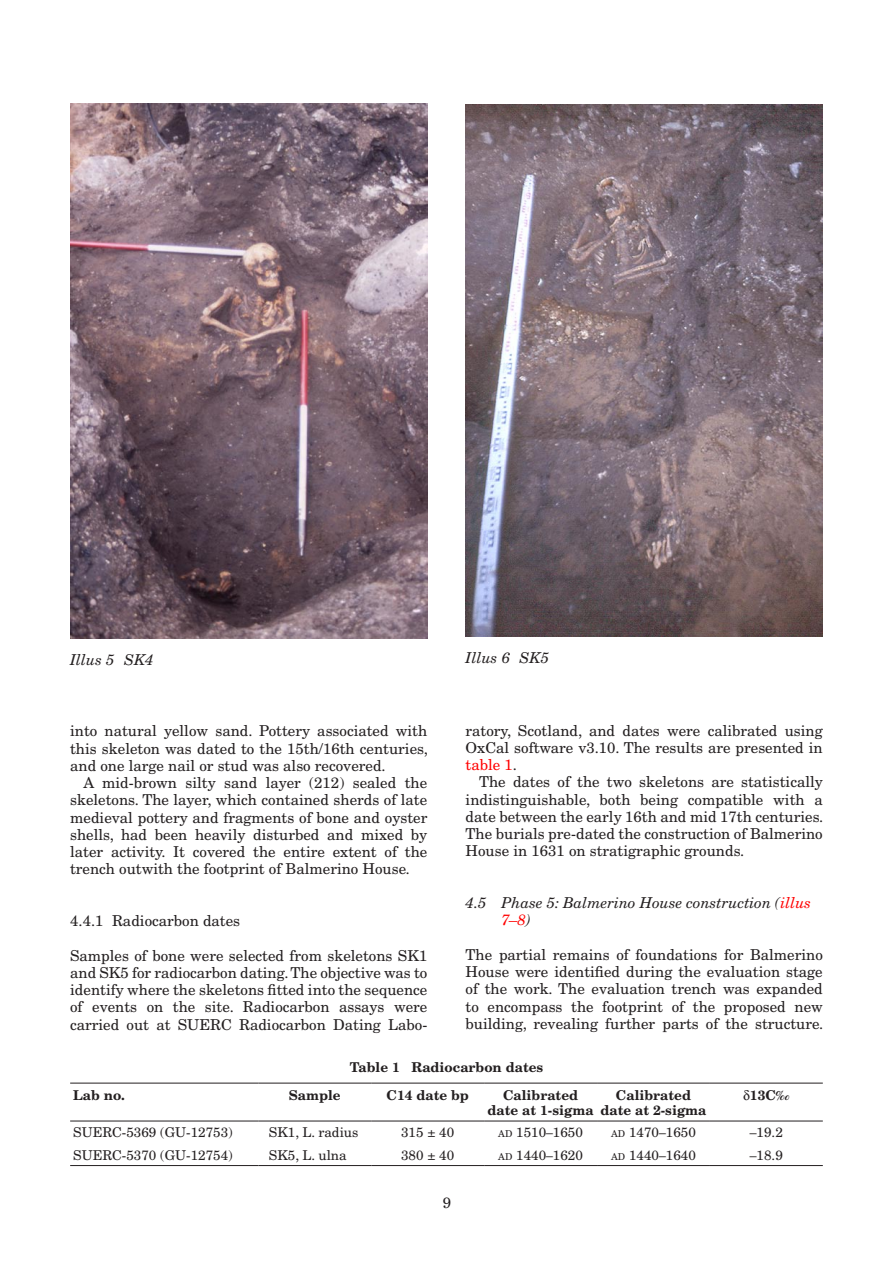
<style>
.page{position:relative;width:893px;height:1263px;background:#fff}
.page>*{position:absolute;margin:0;border:0;box-sizing:border-box;transform-origin:0 0}
.t1{font:15px/17.2px "New Century Schlbk";color:#231f20;text-align:justify}
.t2{font:italic 15px/17.2px "New Century Schlbk";color:#231f20}
.t3{font:13.5px "New Century Schlbk";color:#231f20}
.t4{font:700 13.5px/15px "New Century Schlbk";color:#231f20;text-align:center}
.s1{font-style:italic}
.s2{color:#f00}
.s3{font-size:9.45px}
</style>
<div class="page">
<img style="left:70px;top:103px;width:357px;height:535px">
<img style="left:466px;top:105px;width:357px;height:532px">
<hr style="left:70px;top:1121px;width:188px;height:1px;background:#231f20">
<hr style="left:258px;top:1121px;width:113px;height:1px;background:#231f20">
<hr style="left:371px;top:1121px;width:113px;height:1px;background:#231f20">
<hr style="left:484px;top:1121px;width:113px;height:1px;background:#231f20">
<hr style="left:597px;top:1121px;width:113px;height:1px;background:#231f20">
<hr style="left:710px;top:1121px;width:113px;height:1px;background:#231f20">
<hr style="left:70px;top:1165px;width:188px;height:1px;background:#231f20">
<hr style="left:258px;top:1165px;width:113px;height:1px;background:#231f20">
<hr style="left:371px;top:1165px;width:113px;height:1px;background:#231f20">
<hr style="left:484px;top:1165px;width:113px;height:1px;background:#231f20">
<hr style="left:597px;top:1165px;width:113px;height:1px;background:#231f20">
<hr style="left:710px;top:1165px;width:113px;height:1px;background:#231f20">
<hr style="left:70px;top:1083px;width:188px;height:1px;background:#231f20">
<hr style="left:258px;top:1083px;width:113px;height:1px;background:#231f20">
<hr style="left:371px;top:1083px;width:113px;height:1px;background:#231f20">
<hr style="left:484px;top:1083px;width:113px;height:1px;background:#231f20">
<hr style="left:597px;top:1083px;width:113px;height:1px;background:#231f20">
<hr style="left:710px;top:1083px;width:113px;height:1px;background:#231f20">
<p class="t2" style="left:70px;top:650px;width:85px">Illus 5 SK4</p>
<p class="t2" style="left:466px;top:649px;width:85px">Illus 6 SK5</p>
<p class="t1" style="left:70px;top:722px;width:359px">into natural yellow sand. Pottery associated with this skeleton was dated to the 15th/16th centuries, and one large nail or stud was also recovered.</p>
<p class="t1" style="left:70px;top:774px;width:359px;text-indent:14px">A mid-brown silty sand layer (212) sealed the skeletons. The layer, which contained sherds of late medieval pottery and fragments of bone and oyster shells, had been heavily disturbed and mixed by later activity. It covered the entire extent of the trench outwith the footprint of Balmerino House<span class="s1">.</span></p>
<p class="t1" style="left:70px;top:912px;width:172px">4.4.1 Radiocarbon dates</p>
<p class="t1" style="left:70px;top:946px;width:359px">Samples of bone were selected from skeletons SK1 and SK5 for radiocarbon dating. The objective was to identify where the skeletons fitted into the sequence of events on the site. Radiocarbon assays were carried out at SUERC Radiocarbon Dating Labo-</p>
<p class="t1" style="left:466px;top:721px;width:359px">ratory, Scotland, and dates were calibrated using OxCal software v3.10. The results are presented in <span class="s2">table 1</span>.</p>
<p class="t1" style="left:466px;top:773px;width:359px;text-indent:14px">The dates of the two skeletons are statistically indistinguishable, both being compatible with a date between the early 16th and mid 17th centuries.<br>The burials pre-dated the construction of Balmerino House in 1631 on stratigraphic grounds.</p>
<p class="t2" style="left:502px;top:894px;width:311px;text-indent:-36px">4.5 Phase 5: Balmerino House construction (<span class="s2">illus<br>7–8</span>)</p>
<p class="t1" style="left:466px;top:946px;width:359px">The partial remains of foundations for Balmerino House were identified during the evaluation stage of the work. The evaluation trench was expanded to encompass the footprint of the proposed new building, revealing further parts of the structure.</p>
<p class="t4" style="left:350px;top:1060px;width:195px">Table 1 Radiocarbon dates</p>
<p class="t4" style="left:73px;top:1087px;width:53px">Lab no.</p>
<p class="t4" style="left:289px;top:1087px;width:53px">Sample</p>
<p class="t4" style="left:387px;top:1087px;width:84px">C14 date bp</p>
<p class="t4" style="left:488px;top:1087px;width:107px">Calibrated date at 1-sigma</p>
<p class="t4" style="left:600px;top:1087px;width:107px">Calibrated date at 2-sigma</p>
<p class="t4" style="left:750px;top:1087px;width:41px">13C‰</p>
<p class="t3" style="left:73px;top:1124px;width:161px">SUERC-5369 (GU-12753)</p>
<p class="t3" style="left:269px;top:1124px;width:91px">SK1, L. radius</p>
<p class="t3" style="left:401px;top:1124px;width:55px">315 ± 40</p>
<p class="t3" style="left:498px;top:1124px;width:86px"><span class="s3">ad</span> 1510–1650</p>
<p class="t3" style="left:611px;top:1124px;width:86px"><span class="s3">ad</span> 1470–1650</p>
<p class="t3" style="left:750px;top:1124px;width:35px">–19.2</p>
<p class="t3" style="left:73px;top:1146px;width:161px">SUERC-5370 (GU-12754)</p>
<p class="t3" style="left:269px;top:1146px;width:79px">SK5, L. ulna</p>
<p class="t3" style="left:401px;top:1146px;width:55px">380 ± 40</p>
<p class="t3" style="left:498px;top:1146px;width:86px"><span class="s3">ad</span> 1440–1620</p>
<p class="t3" style="left:611px;top:1146px;width:86px"><span class="s3">ad</span> 1440–1640</p>
<p class="t3" style="left:750px;top:1146px;width:35px">–18.9</p>
</div>
